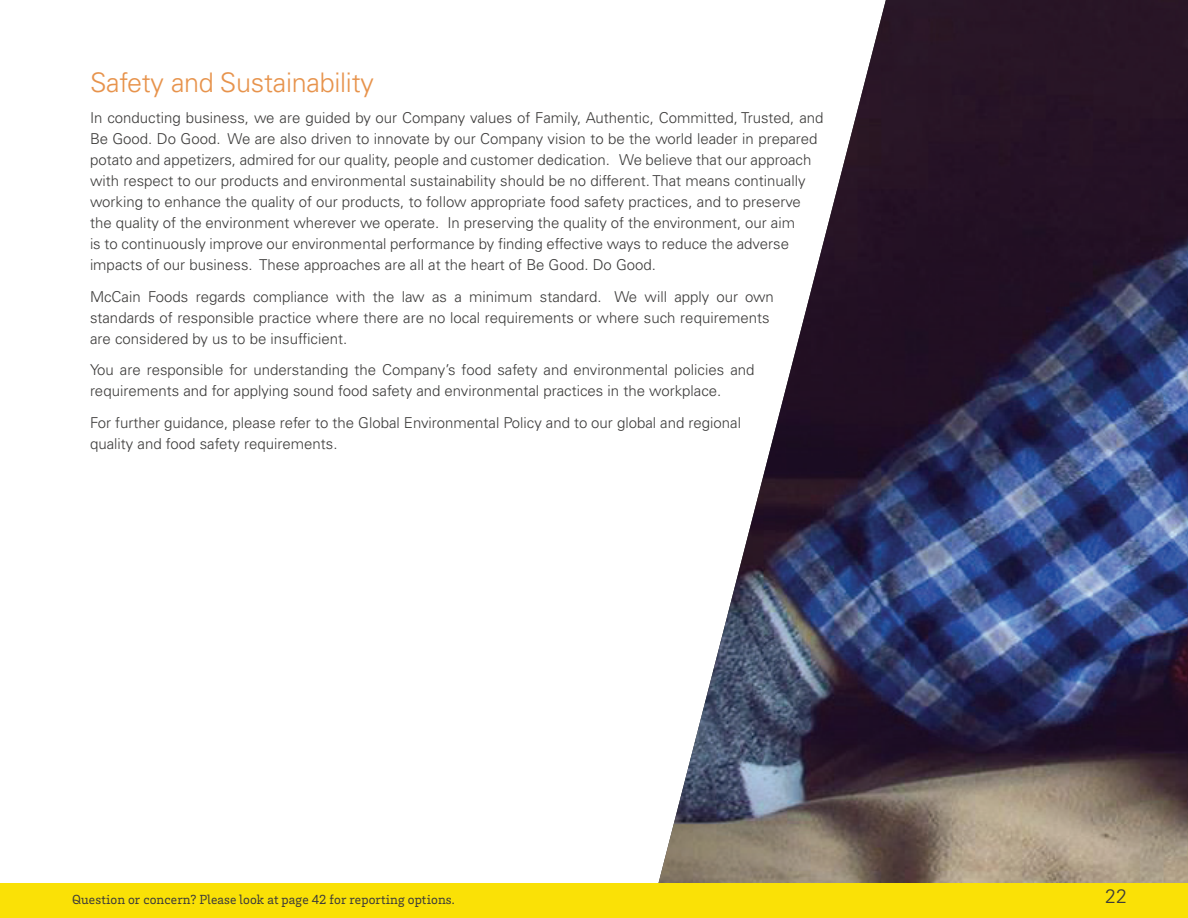
<style>
.page{position:relative;width:1188px;height:918px;background:#fff}
.page>*{position:absolute;margin:0;border:0;box-sizing:border-box;transform-origin:0 0}
.t1{font:300 27px "Univers LT Pro 45";letter-spacing:-.01em;color:#e7934c}
.t2{font:300 19.5px "Univers LT Pro 45";color:#3c3b3a}
.body{font:300 15px/21px "Univers LT Pro 45";color:#3c3b3a}
.t3{font:13.5px "Brix Slab";letter-spacing:.01em;color:#3c3b3a}
</style>
<div class="page">
<img style="left:658px;top:0;width:530px;height:883px">
<div style="left:0;top:883px;width:1188px;height:35px;background:#fae106"></div>
<p class="t1" style="left:90px;top:64px;width:285px">Safety and Sustainability</p>
<p class="body" style="left:90px;top:107px;width:735px">In conducting business, we are guided by our Company values of Family, Authentic, Committed, Trusted, and Be Good. Do Good. We are also driven to innovate by our Company vision to be the world leader in prepared potato and appetizers, admired for our quality, people and customer dedication. We believe that our approach with respect to our products and environmental sustainability should be no different. That means continually working to enhance the quality of our products, to follow appropriate food safety practices, and to preserve the quality of the environment wherever we operate. In preserving the quality of the environment, our aim<br>is to continuously improve our environmental performance by finding effective ways to reduce the adverse impacts of our business. These approaches are all at the heart of Be Good. Do Good.</p>
<p class="body" style="left:90px;top:285px;width:685px">McCain Foods regards compliance with the law as a minimum standard. We will apply our own standards of responsible practice where there are no local requirements or where such requirements are considered by us to be insufficient.</p>
<p class="body" style="left:90px;top:359px;width:666px">You are responsible for understanding the Company’s food safety and environmental policies and requirements and for applying sound food safety and environmental practices in the workplace.</p>
<p class="body" style="left:90px;top:411px;width:653px">For further guidance, please refer to the Global Environmental Policy and to our global and regional quality and food safety requirements.</p>
<p class="t3" style="left:72px;top:891px;width:384px">Question or concern? Please look at page 42 for reporting options.</p>
<h2 class="t2" style="left:1105px;top:884px;width:23px">22</h2>
</div>
